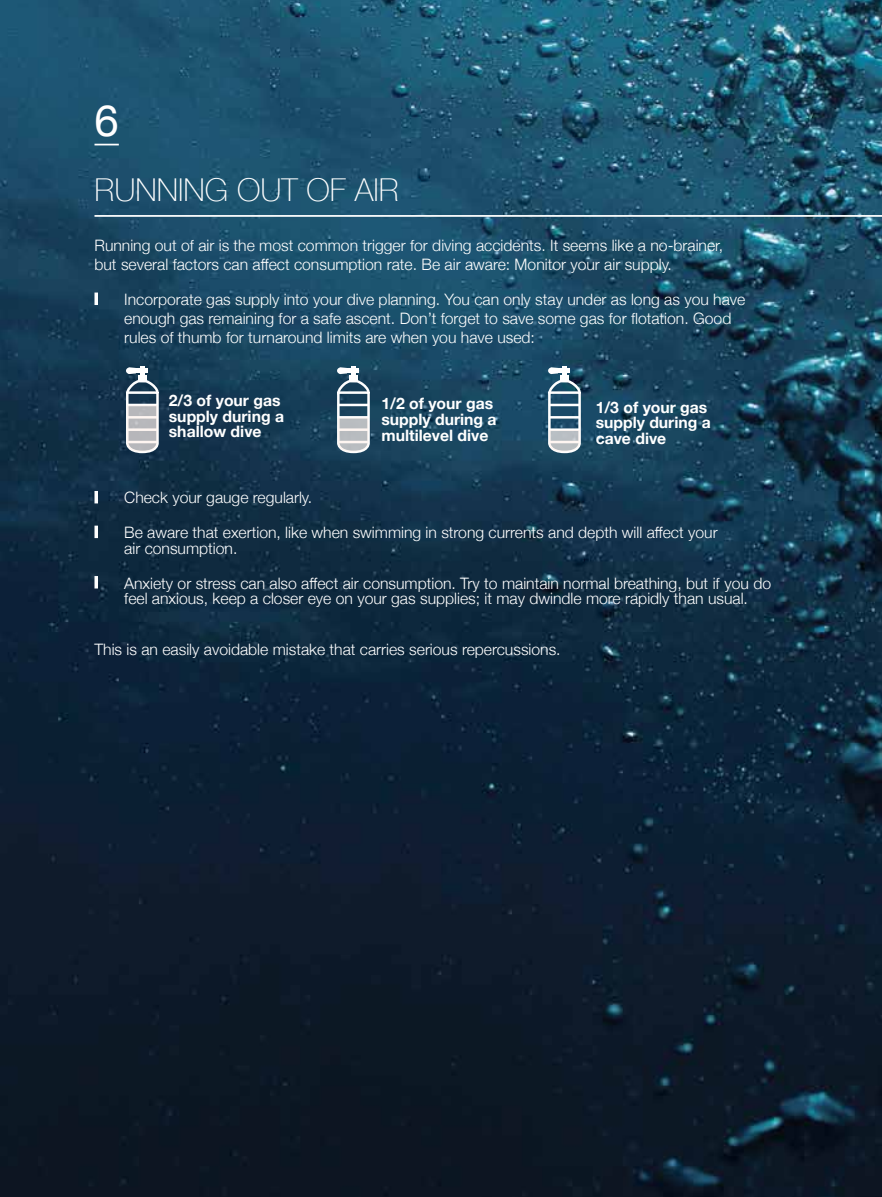
<style>
.page{position:relative;width:882px;height:1197px;background:#fff}
.page>*{position:absolute;margin:0;border:0;box-sizing:border-box;transform-origin:0 0}
.t1{font:43.75px "Helvetica Neue";color:#fff}
.t2{font:100 31.5px "Helvetica Neue";color:#fff}
.t3{font:300 15.75px/18.9px "Helvetica Neue";color:#fff}
.t4{font:700 15.75px/15.8px "Helvetica Neue";color:#fff}
</style>
<div class="page">
<img style="left:1px;top:0;width:881px;height:1197px">
<hr style="left:94px;top:215px;width:788px;height:2px;background:#fff">
<svg style="left:94px;top:293px;width:4px;height:12px"></svg>
<svg style="left:94px;top:491px;width:4px;height:12px"></svg>
<svg style="left:94px;top:526px;width:4px;height:12px"></svg>
<svg style="left:94px;top:576px;width:4px;height:13px"></svg>
<svg style="left:94px;top:144px;width:25px;height:1px"></svg>
<svg style="left:124px;top:367px;width:36px;height:88px"></svg>
<svg style="left:335px;top:367px;width:36px;height:88px"></svg>
<svg style="left:546px;top:367px;width:36px;height:88px"></svg>
<h1 class="t1" style="left:94px;top:89px;width:26px">6</h1>
<h2 class="t2" style="left:94px;top:166px;width:306px">RUNNING OUT OF AIR</h2>
<p class="t3" style="left:94px;top:236px;width:630px">Running out of air is the most common trigger for diving accidents. It seems like a no-brainer, but several factors can affect consumption rate. Be air aware: Monitor your air supply.</p>
<p class="t3" style="left:124px;top:289px;width:623px">Incorporate gas supply into your dive planning. You can only stay under as long as you have enough gas remaining for a safe ascent. Don’t forget to save some gas for flotation. Good rules of thumb for turnaround limits are when you have used:</p>
<p class="t4" style="left:169px;top:393px;width:117px">2/3 of your gas supply during a shallow dive</p>
<p class="t4" style="left:382px;top:396px;width:117px">1/2 of your gas supply during a multilevel dive</p>
<p class="t4" style="left:596px;top:400px;width:117px">1/3 of your gas supply during a cave dive</p>
<p class="t3" style="left:124px;top:480px;width:595px;line-height:34.6px">Check your gauge regularly.<br>Be aware that exertion, like when swimming in strong currents and depth will affect your</p>
<p class="t3" style="left:124px;top:530px;width:648px;line-height:34.6px">air consumption.<br>Anxiety or stress can also affect air consumption. Try to maintain normal breathing, but if you do</p>
<p class="t3" style="left:124px;top:588px;width:625px">feel anxious, keep a closer eye on your gas supplies; it may dwindle more rapidly than usual.</p>
<p class="t3" style="left:95px;top:639px;width:468px">This is an easily avoidable mistake that carries serious repercussions.</p>
</div>
